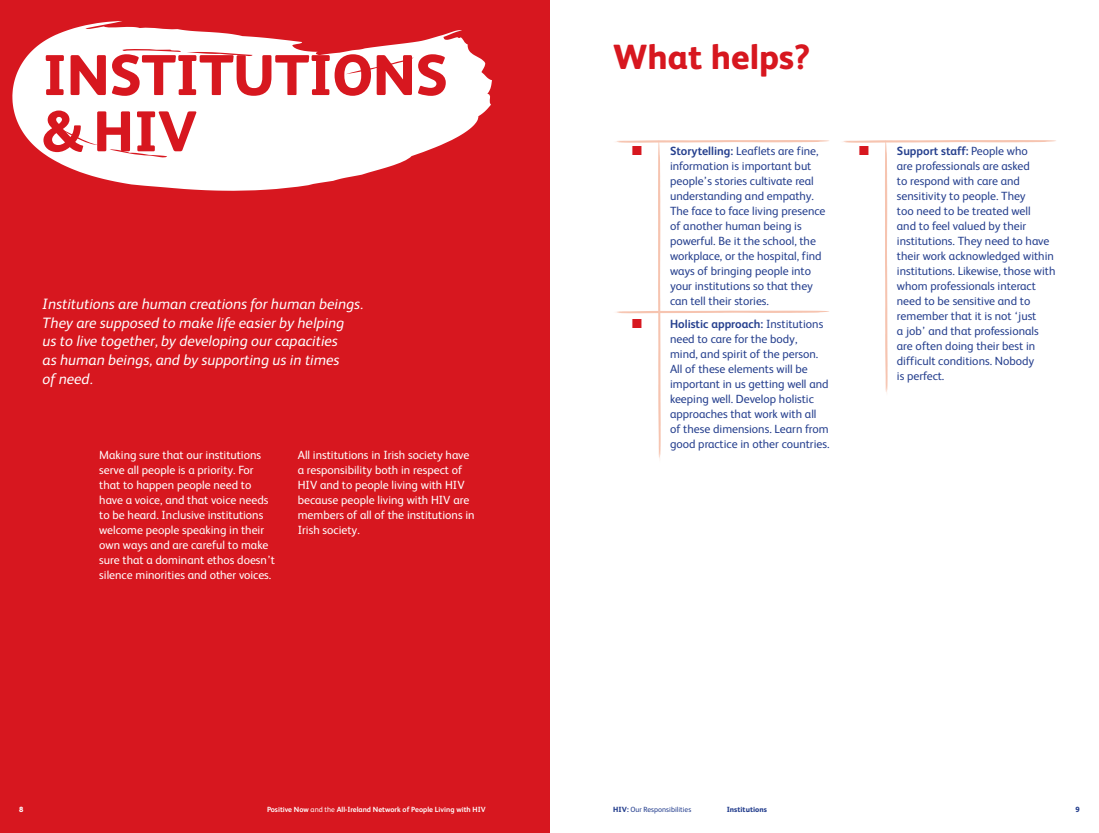
<style>
.page{position:relative;width:1099px;height:833px;background:#fff}
.page>*{position:absolute;margin:0;border:0;box-sizing:border-box;transform-origin:0 0}
.t1{font:800 57.5px/56.2px "FS Albert";letter-spacing:-.01em;color:#d7171f}
.t2{font:800 35px "FS Albert";color:#d7171f}
.t3{font:italic 15px/18.8px "FS Albert";color:#fff}
.t4{font:11.88px/15px "FS Albert";color:#253f8e}
.t5{font:11.88px/15px "FS Albert";color:#fff}
.t6{font:700 7.5px "FS Albert";color:#fff}
.t7{font:7.5px "FS Albert";color:#253f8e}
.t8{font:800 7.5px "FS Albert";color:#253f8e}
.t9{font:800 7.5px "FS Albert";color:#fff}
.s1{font-weight:700}
.s2{font-weight:400}
.s3{font-weight:800}
</style>
<div class="page">
<div style="left:0;top:0;width:549px;height:833px;background:#d7171f"></div>
<svg style="left:12px;top:21px;width:480px;height:170px;fill:#fff"></svg>
<svg style="left:616px;top:140px;width:213px;height:319px"></svg>
<svg style="left:843px;top:140px;width:213px;height:253px"></svg>
<h1 class="t1" style="left:43px;top:46px;width:407px">INSTITUTIONS &amp; HIV</h1>
<p class="t3" style="left:43px;top:294px;width:322px">Institutions are human creations for human beings.<br>They are supposed to make life easier by helping<br>us to live together, by developing our capacities<br>as human beings, and by supporting us in times<br>of need.</p>
<p class="t5" style="left:99px;top:447px;width:177px">Making sure that our institutions serve all people is a priority. For that to happen people need to have a voice, and that voice needs to be heard. Inclusive institutions welcome people speaking in their own ways and are careful to make sure that a dominant ethos doesn’t silence minorities and other voices.</p>
<p class="t5" style="left:298px;top:447px;width:178px">All institutions in Irish society have a responsibility both in respect of<br>HIV and to people living with HIV because people living with HIV are members of all of the institutions in<br>Irish society.</p>
<h2 class="t2" style="left:613px;top:36px;width:198px">What helps?</h2>
<p class="t4" style="left:670px;top:143px;width:157px"><span class="s1">Storytelling:</span> Leaflets are fine, information is important but people’s stories cultivate real understanding and empathy.<br>The face to face living presence of another human being is powerful. Be it the school, the workplace, or the hospital, find ways of bringing people into your institutions so that they can tell their stories.</p>
<p class="t4" style="left:670px;top:316px;width:161px"><span class="s1">Holistic approach:</span> Institutions need to care for the body,<br>mind, and spirit of the person.<br>All of these elements will be important in us getting well and keeping well. Develop holistic approaches that work with all of these dimensions. Learn from good practice in other countries.</p>
<p class="t4" style="left:896px;top:143px;width:160px"><span class="s1">Support staff:</span> People who<br>are professionals are asked<br>to respond with care and sensitivity to people. They<br>too need to be treated well<br>and to feel valued by their institutions. They need to have their work acknowledged within institutions. Likewise, those with whom professionals interact need to be sensitive and to remember that it is not ‘just<br>a job’ and that professionals are often doing their best in difficult conditions. Nobody<br>is perfect.</p>
<p class="t6" style="left:267px;top:804px;width:220px">Positive Now <span class="s2">and the</span> All-Ireland Network of People Living with HIV</p>
<p class="t8" style="left:726px;top:804px;width:42px">Institutions</p>
<p class="t9" style="left:19px;top:804px;width:6px">8</p>
<p class="t7" style="left:613px;top:804px;width:79px"><span class="s3">HIV:</span> Our Responsibilities</p>
<p class="t8" style="left:1075px;top:804px;width:6px">9</p>
</div>
